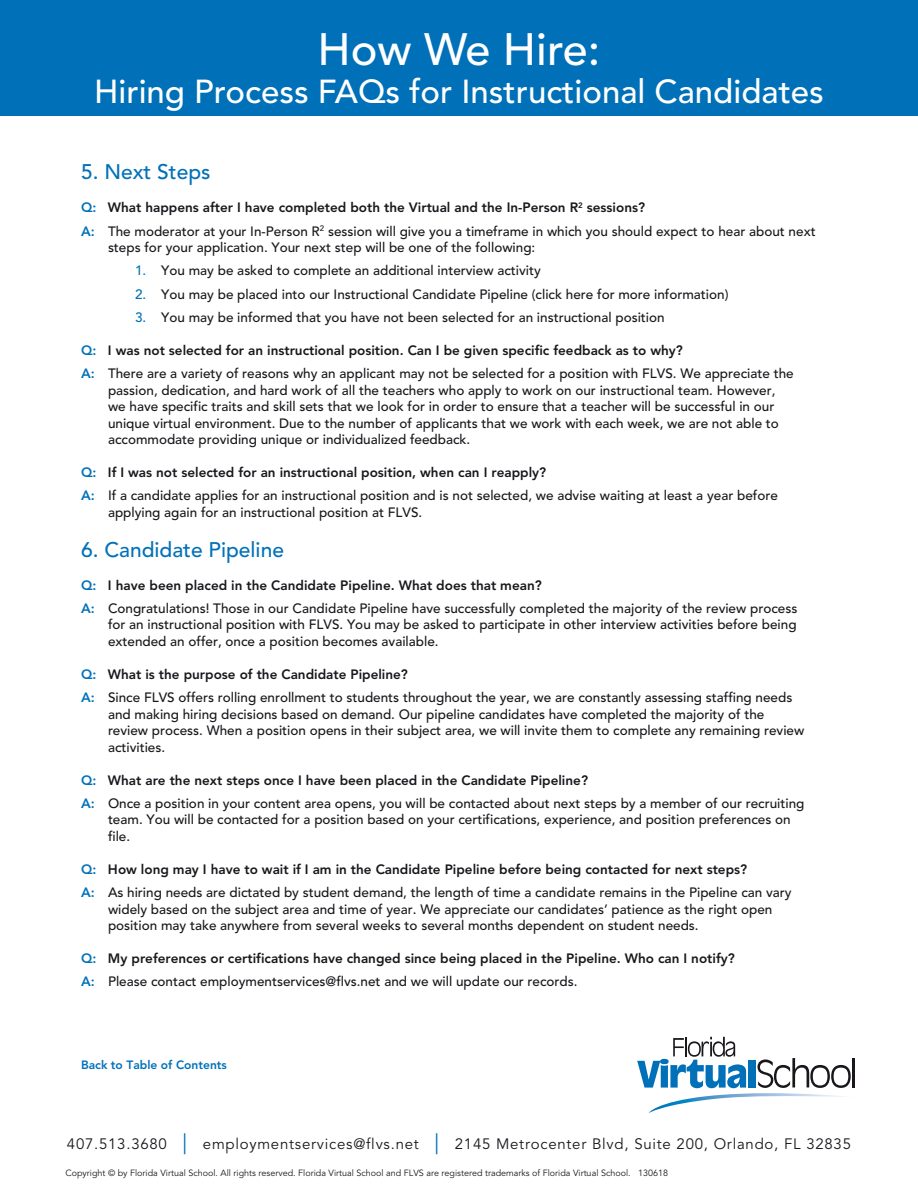
<style>
.page{position:relative;width:918px;height:1188px;background:#fff}
.page>*{position:absolute;margin:0;border:0;box-sizing:border-box;transform-origin:0 0}
.t1{font:500 45px "Avenir LT Std";color:#fff}
.t2{font:500 33px "Avenir LT Std";color:#fff}
.TOC_HEADINGS{font:500 21px "Avenir LT Std";color:#0071b9}
.t3{font:15px "Avenir LT Std";letter-spacing:.05em;color:#1a171c}
.text{font:500 13.5px/16.5px "Avenir LT Std";color:#1a171c}
.text-2{font:800 13.5px "Avenir LT Std";color:#1a171c}
.Table_of_Content_anc{font:800 12px "Avenir LT Std";color:#0071b9}
.t4{font:9px "Avenir LT Std";color:#1a171c}
.s1{color:#0071b9}
.s2{font-weight:800;color:#0071b9}
.s3{font-size:21px;color:#0071b9}
</style>
<div class="page">
<div style="left:0;top:0;width:918px;height:115px;background:#0071b9"></div>
<svg style="left:637px;top:1037px;width:218px;height:76px"></svg>
<hr style="left:852px;top:1058px;width:2px;height:29px;background:#1a171c">
<p class="t1" style="left:318px;top:24px;width:284px">How We Hire:</p>
<p class="t2" style="left:94px;top:72px;width:731px">Hiring Process FAQs for Instructional Candidates</p>
<p class="TOC_HEADINGS" style="left:81px;top:160px;width:131px">5. Next Steps</p>
<p class="text-2" style="left:81px;top:200px;width:566px"><span class="s1">Q:</span> What happens after I have completed both the Virtual and the In-Person R<sup>2</sup> sessions?</p>
<p class="text" style="left:108px;top:223px;width:709px;text-indent:-27px"><span class="s2">A:</span> The moderator at your In-Person R<sup>2</sup> session will give you a timeframe in which you should expect to hear about next steps for your application. Your next step will be one of the following:</p>
<p class="text" style="left:135px;top:263px;width:407px"><span class="s1">1.</span> You may be asked to complete an additional interview activity</p>
<p class="text" style="left:135px;top:286px;width:595px"><span class="s1">2.</span> You may be placed into our Instructional Candidate Pipeline (click here for more information)</p>
<p class="text" style="left:135px;top:309px;width:531px"><span class="s1">3.</span> You may be informed that you have not been selected for an instructional position</p>
<p class="text-2" style="left:81px;top:342px;width:603px"><span class="s1">Q:</span> I was not selected for an instructional position. Can I be given specific feedback as to why?</p>
<p class="text" style="left:108px;top:365px;width:687px;text-indent:-27px"><span class="s2">A:</span> There are a variety of reasons why an applicant may not be selected for a position with FLVS. We appreciate the passion, dedication, and hard work of all the teachers who apply to work on our instructional team. However, we have specific traits and skill sets that we look for in order to ensure that a teacher will be successful in our unique virtual environment. Due to the number of applicants that we work with each week, we are not able to accommodate providing unique or individualized feedback.</p>
<p class="text-2" style="left:81px;top:464px;width:467px"><span class="s1">Q:</span> If I was not selected for an instructional position, when can I reapply?</p>
<p class="text" style="left:108px;top:488px;width:671px;text-indent:-27px"><span class="s2">A:</span> If a candidate applies for an instructional position and is not selected, we advise waiting at least a year before applying again for an instructional position at FLVS.</p>
<p class="TOC_HEADINGS" style="left:81px;top:537px;width:205px">6. Candidate Pipeline</p>
<p class="text-2" style="left:81px;top:577px;width:462px"><span class="s1">Q:</span> I have been placed in the Candidate Pipeline. What does that mean?</p>
<p class="text" style="left:108px;top:600px;width:691px;text-align:justify;text-indent:-27px"><span class="s2">A:</span> Congratulations! Those in our Candidate Pipeline have successfully completed the majority of the review process for an instructional position with FLVS. You may be asked to participate in other interview activities before being extended an offer, once a position becomes available.</p>
<p class="text-2" style="left:81px;top:666px;width:328px"><span class="s1">Q:</span> What is the purpose of the Candidate Pipeline?</p>
<p class="text" style="left:108px;top:689px;width:698px;text-indent:-27px"><span class="s2">A:</span> Since FLVS offers rolling enrollment to students throughout the year, we are constantly assessing staffing needs and making hiring decisions based on demand. Our pipeline candidates have completed the majority of the review process. When a position opens in their subject area, we will invite them to complete any remaining review activities.</p>
<p class="text-2" style="left:81px;top:772px;width:509px"><span class="s1">Q:</span> What are the next steps once I have been placed in the Candidate Pipeline?</p>
<p class="text" style="left:108px;top:795px;width:698px;text-indent:-27px"><span class="s2">A:</span> Once a position in your content area opens, you will be contacted about next steps by a member of our recruiting team. You will be contacted for a position based on your certifications, experience, and position preferences on file.</p>
<p class="text-2" style="left:81px;top:861px;width:668px"><span class="s1">Q:</span> How long may I have to wait if I am in the Candidate Pipeline before being contacted for next steps?</p>
<p class="text" style="left:108px;top:884px;width:685px;text-indent:-27px"><span class="s2">A:</span> As hiring needs are dictated by student demand, the length of time a candidate remains in the Pipeline can vary widely based on the subject area and time of year. We appreciate our candidates’ patience as the right open position may take anywhere from several weeks to several months dependent on student needs.</p>
<p class="text-2" style="left:81px;top:950px;width:655px"><span class="s1">Q:</span> My preferences or certifications have changed since being placed in the Pipeline. Who can I notify?</p>
<p class="text" style="left:81px;top:974px;width:498px"><span class="s2">A:</span> Please contact employmentservices@flvs.net and we will update our records.</p>
<p class="Table_of_Content_anc" style="left:81px;top:1058px;width:147px">Back to Table of Contents</p>
<p class="t3" style="left:67px;top:1135px;width:786px">407.513.3680 <span class="s3">|</span> employmentservices@flvs.net <span class="s3">|</span> 2145 Metrocenter Blvd, Suite 200, Orlando, FL 32835</p>
<p class="t4" style="left:65px;top:1168px;width:604px">Copyright © by Florida Virtual School. All rights reserved. Florida Virtual School and FLVS are registered trademarks of Florida Virtual School. 130618</p>
</div>
